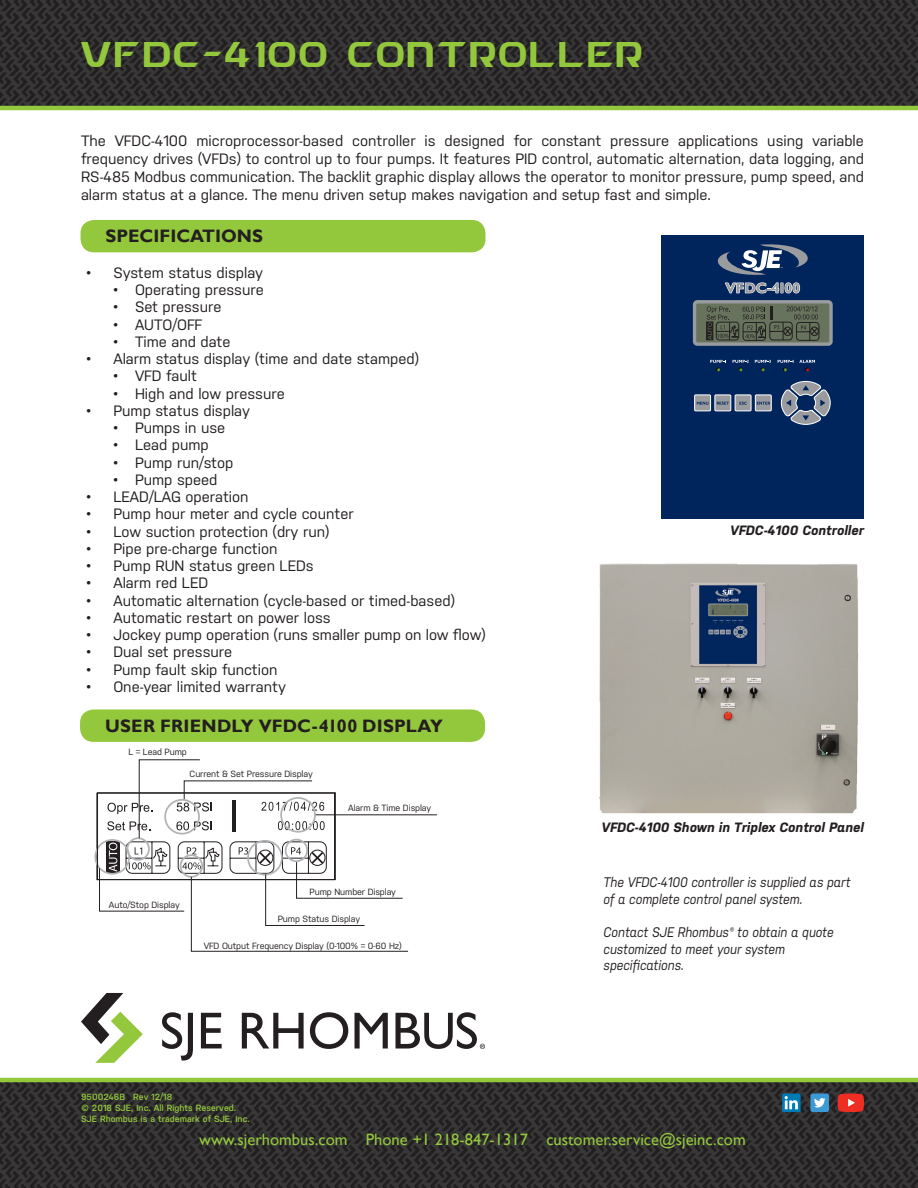
<style>
.page{position:relative;width:918px;height:1188px;background:#fff}
.page>*{position:absolute;margin:0;border:0;box-sizing:border-box;transform-origin:0 0}
.t1{font:39px "HYDRO";letter-spacing:-.05em;color:#94c83c;scale:.75 1}
.t2{font:700 18px "Gill Sans";color:#231f20}
.t3{font:16.5px "Gill Sans";color:#94c83c}
.t4{font:15px/18px "Nudista";color:#231f20;text-align:justify}
.t5{font:italic 13.8px/16.6px "Nudista";color:#231f20;scale:.89 1}
.t6{font:italic 700 13.5px "Nudista";color:#231f20}
.t7{font:9px "Nudista";letter-spacing:-.01em;color:#231f20}
.t8{font:600 9px "Nudista";color:#94c83c}
</style>
<div class="page">
<div style="left:94px;top:839px;width:36px;height:36px;border:2px solid #b2b3b7;border-radius:50%"></div>
<svg style="left:99px;top:759px;width:338px;height:193px"></svg>
<svg style="left:107px;top:796px;width:220px;height:82px"></svg>
<div style="left:97px;top:793px;width:239px;height:87px;border:1px solid #231f20"></div>
<div style="left:662px;top:235px;width:202px;height:283px;background:#00255d"></div>
<svg style="left:780px;top:381px;width:51px;height:44px"></svg>
<svg style="left:710px;top:360px;width:16px;height:12px"></svg>
<svg style="left:733px;top:360px;width:16px;height:12px"></svg>
<svg style="left:755px;top:360px;width:16px;height:12px"></svg>
<svg style="left:778px;top:360px;width:37px;height:12px"></svg>
<svg style="left:694px;top:394px;width:78px;height:18px"></svg>
<svg style="left:717px;top:244px;width:91px;height:50px"></svg>
<svg style="left:693px;top:300px;width:140px;height:46px;background:#646c5e"></svg>
<img style="left:599px;top:563px;width:260px;height:251px">
<img style="left:0;top:0;width:918px;height:106px">
<img style="left:0;top:1082px;width:918px;height:106px">
<hr style="left:0;top:1078px;width:918px;height:4px;background:#94c83c">
<hr style="left:0;top:106px;width:918px;height:4px;background:#94c83c">
<svg style="left:162px;top:1012px;width:31px;height:49px"></svg>
<svg style="left:201px;top:1013px;width:21px;height:35px"></svg>
<svg style="left:242px;top:1013px;width:62px;height:36px"></svg>
<svg style="left:310px;top:1012px;width:38px;height:37px"></svg>
<svg style="left:355px;top:1013px;width:33px;height:36px"></svg>
<svg style="left:81px;top:993px;width:62px;height:70px"></svg>
<svg style="left:396px;top:1012px;width:89px;height:37px"></svg>
<div style="left:81px;top:220px;width:405px;height:32px;background:#94c83c;border-radius:14px"></div>
<div style="left:80px;top:710px;width:405px;height:32px;background:#94c83c;border-radius:14px"></div>
<svg style="left:838px;top:1094px;width:26px;height:18px"></svg>
<svg style="left:782px;top:1094px;width:19px;height:18px"></svg>
<svg style="left:785px;top:1096px;width:19px;height:14px"></svg>
<div style="left:810px;top:1094px;width:19px;height:18px;background:#3c9bd5;border-radius:2px"></div>
<svg style="left:814px;top:1098px;width:12px;height:9px"></svg>
<p class="t1" style="left:81px;top:28px;width:756px">VFDC-4100 CONTROLLER</p>
<p class="t4" style="left:81px;top:132px;width:785px">The VFDC-4100 microprocessor-based controller is designed for constant pressure applications using variable frequency drives (VFDs) to control up to four pumps. It features PID control, automatic alternation, data logging, and RS-485 Modbus communication. The backlit graphic display allows the operator to monitor pressure, pump speed, and alarm status at a glance. The menu driven setup makes navigation and setup fast and simple.</p>
<p class="t2" style="left:106px;top:225px;width:159px">SPECIFICATIONS</p>
<p class="t4" style="left:86px;top:264px;width:178px">• System status display</p>
<p class="t4" style="left:113px;top:281px;width:152px">• Operating pressure</p>
<p class="t4" style="left:113px;top:298px;width:110px">• Set pressure</p>
<p class="t4" style="left:113px;top:315px;width:90px">• AUTO/OFF</p>
<p class="t4" style="left:113px;top:333px;width:119px">• Time and date</p>
<p class="t4" style="left:86px;top:350px;width:334px">• Alarm status display (time and date stamped)</p>
<p class="t4" style="left:113px;top:367px;width:85px">• VFD fault</p>
<p class="t4" style="left:113px;top:384px;width:173px">• High and low pressure</p>
<p class="t4" style="left:86px;top:402px;width:165px">• Pump status display</p>
<p class="t4" style="left:113px;top:419px;width:113px">• Pumps in use</p>
<p class="t4" style="left:113px;top:436px;width:97px">• Lead pump</p>
<p class="t4" style="left:113px;top:453px;width:122px">• Pump run/stop</p>
<p class="t4" style="left:113px;top:471px;width:106px">• Pump speed</p>
<p class="t4" style="left:86px;top:488px;width:164px">• LEAD/LAG operation</p>
<p class="t4" style="left:86px;top:505px;width:269px">• Pump hour meter and cycle counter</p>
<p class="t4" style="left:86px;top:522px;width:245px">• Low suction protection (dry run)</p>
<p class="t4" style="left:86px;top:540px;width:193px">• Pipe pre-charge function</p>
<p class="t4" style="left:86px;top:557px;width:229px">• Pump RUN status green LEDs</p>
<p class="t4" style="left:86px;top:574px;width:123px">• Alarm red LED</p>
<p class="t4" style="left:86px;top:591px;width:370px">• Automatic alternation (cycle-based or timed-based)</p>
<p class="t4" style="left:86px;top:609px;width:246px">• Automatic restart on power loss</p>
<p class="t4" style="left:86px;top:626px;width:401px">• Jockey pump operation (runs smaller pump on low flow)</p>
<p class="t4" style="left:86px;top:643px;width:147px">• Dual set pressure</p>
<p class="t4" style="left:86px;top:660px;width:193px">• Pump fault skip function</p>
<p class="t4" style="left:86px;top:678px;width:201px">• One-year limited warranty</p>
<p class="t2" style="left:105px;top:715px;width:339px">USER FRIENDLY VFDC-4100 DISPLAY</p>
<p class="t7" style="left:128px;top:747px;width:60px">L = Lead Pump</p>
<p class="t7" style="left:190px;top:768px;width:125px">Current &amp; Set Pressure Display</p>
<p class="t7" style="left:348px;top:803px;width:85px">Alarm &amp; Time Display</p>
<p class="t7" style="left:109px;top:899px;width:72px">Auto/Stop Display</p>
<p class="t7" style="left:310px;top:887px;width:88px">Pump Number Display</p>
<p class="t7" style="left:278px;top:914px;width:84px">Pump Status Display</p>
<p class="t7" style="left:204px;top:940px;width:200px">VFD Output Frequency Display (0-100% = 0-60 Hz)</p>
<p class="t8" style="left:81px;top:1092px;width:93px">9500246B Rev 12/18</p>
<p class="t8" style="left:81px;top:1103px;width:157px">© 2018 SJE, Inc. All Rights Reserved.</p>
<p class="t8" style="left:81px;top:1113px;width:170px">SJE Rhombus is a trademark of SJE, Inc.</p>
<p class="t6" style="left:730px;top:522px;width:135px">VFDC-4100 Controller</p>
<p class="t6" style="left:601px;top:819px;width:264px">VFDC-4100 Shown in Triplex Control Panel</p>
<p class="t5" style="left:604px;top:874px;width:279px">The VFDC-4100 controller is supplied as part of a complete control panel system.</p>
<p class="t5" style="left:604px;top:924px;width:260px">Contact SJE Rhombus® to obtain a quote customized to meet your system specifications.</p>
<p class="t3" style="left:199px;top:1130px;width:548px">www.sjerhombus.com Phone +1 218-847-1317 customer.service@sjeinc.com</p>
</div>
